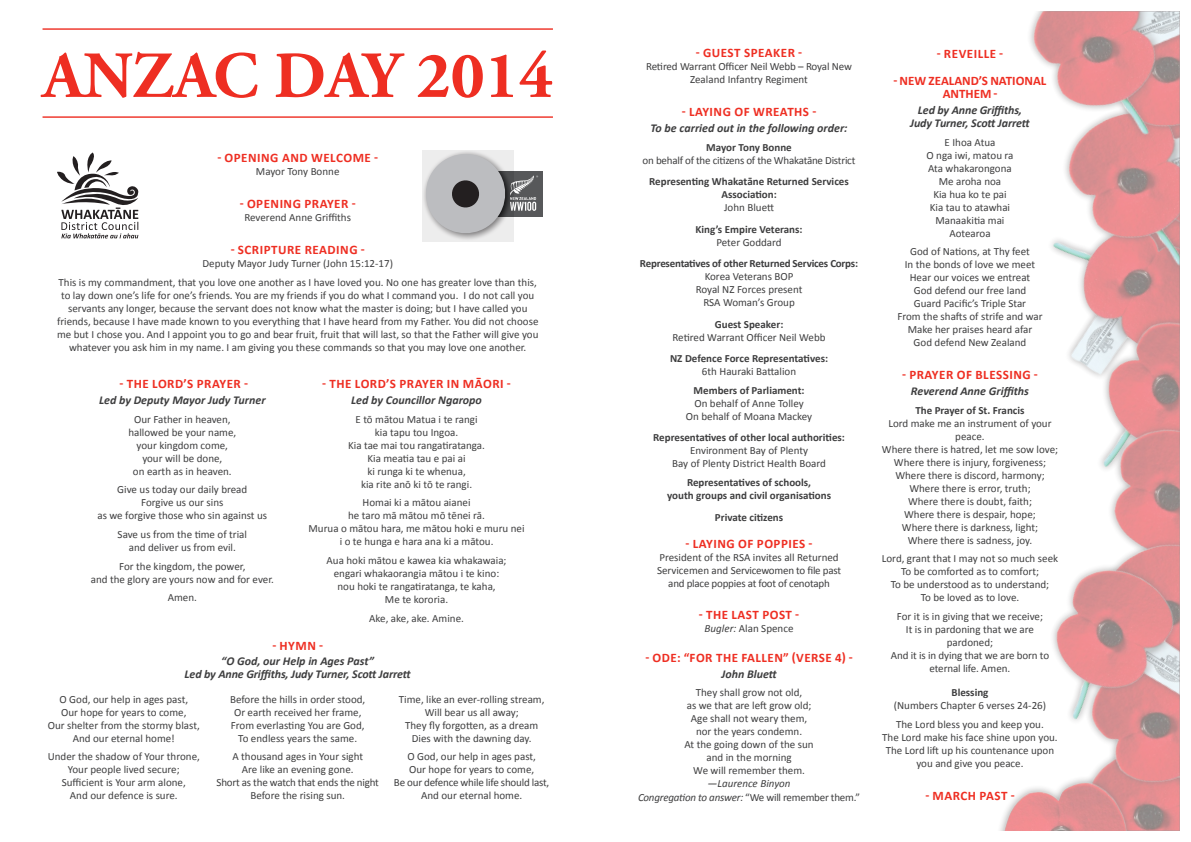
<style>
.page{position:relative;width:1191px;height:842px;background:#fff}
.page>*{position:absolute;margin:0;border:0;box-sizing:border-box;transform-origin:0 0}
.t1{font:700 65.6px "Adobe Garamond Pro";color:#ee2e22}
.t2{font:700 13px "Calibri";letter-spacing:.04em;color:#ee2e22}
.t3{font:700 13px/13px "Calibri";color:#ee2e22;text-align:center}
.t4{font:italic 700 12px/13px "Calibri";color:#3e3e3f;text-align:center}
.t5{font:11px/13px "Calibri";color:#3e3e3f;text-align:center}
.t6{font:700 11px/13px "Calibri";color:#3e3e3f;text-align:center}
.t7{font:italic 11px/13px "Calibri";letter-spacing:-.02em;color:#3e3e3f;text-align:center}
.t8{font:700 11px "Calibri";letter-spacing:-.02em;color:#3e3e3f}
.t9{font:11px "Calibri";letter-spacing:-.02em;color:#3e3e3f}
.s1{font-style:italic}
.s2{font-style:normal}
</style>
<div class="page">
<svg style="left:1051px;top:166px;width:128px;height:665px"></svg>
<img style="left:1030px;top:11px;width:149px;height:155px">
<div style="left:989px;top:775px;width:145px;height:56px;background:#231f20;opacity:.85"></div>
<img style="left:989px;top:775px;width:142px;height:56px">
<img style="left:1051px;top:543px;width:128px;height:232px">
<div style="left:480px;top:171px;width:62px;height:45px;background:#57585a"></div>
<svg style="left:422px;top:237px;width:91px;height:4px"></svg>
<svg style="left:422px;top:150px;width:116px;height:87px"></svg>
<svg style="left:57px;top:153px;width:81px;height:85px"></svg>
<hr style="left:43px;top:116px;width:510px;height:2px;background:#ee2e22">
<hr style="left:43px;top:28px;width:510px;height:2px;background:#ee2e22">
<h1 class="t1" style="left:43px;top:38px;width:512px">ANZAC DAY 2014</h1>
<p class="t2" style="left:217px;top:150px;width:162px">- OPENING AND WELCOME -</p>
<p class="t5" style="left:256px;top:165px;width:85px">Mayor Tony Bonne</p>
<p class="t2" style="left:240px;top:195px;width:117px">- OPENING PRAYER -</p>
<p class="t5" style="left:244px;top:211px;width:108px">Reverend Anne Griffiths</p>
<p class="t2" style="left:231px;top:241px;width:136px">- SCRIPTURE READING -</p>
<p class="t5" style="left:59px;top:254px;width:480px;line-height:18.7px">Deputy Mayor Judy Turner (John 15:12-17)<br>This is my commandment, that you love one another as I have loved you. No one has greater love than this,</p>
<p class="t5" style="left:57px;top:289px;width:483px">to lay down one’s life for one’s friends. You are my friends if you do what I command you. I do not call you servants any longer, because the servant does not know what the master is doing; but I have called you friends, because I have made known to you everything that I have heard from my Father. You did not choose me but I chose you. And I appoint you to go and bear fruit, fruit that will last, so that the Father will give you whatever you ask him in my name. I am giving you these commands so that you may love one another.</p>
<p class="t2" style="left:120px;top:376px;width:130px">- THE LORD’S PRAYER -</p>
<p class="t4" style="left:99px;top:394px;width:168px">Led by Deputy Mayor Judy Turner</p>
<p class="t5" style="left:128px;top:413px;width:109px">Our Father in heaven, hallowed be your name, your kingdom come, your will be done,<br>on earth as in heaven.</p>
<p class="t5" style="left:97px;top:483px;width:171px">Give us today our daily bread<br>Forgive us our sins<br>as we forgive those who sin against us</p>
<p class="t5" style="left:118px;top:528px;width:131px">Save us from the time of trial and deliver us from evil.</p>
<p class="t5" style="left:91px;top:560px;width:185px">For the kingdom, the power,<br>and the glory are yours now and for ever.</p>
<p class="t5" style="left:168px;top:591px;width:31px">Amen.</p>
<p class="t2" style="left:322px;top:376px;width:48px">- The Lord</p>
<p class="t2" style="left:386px;top:376px;width:29px">’s Prayer</p>
<p class="t2" style="left:447px;top:376px;width:44px">In Māori</p>
<p class="t2" style="left:507px;top:376px;width:5px">-</p>
<p class="t4" style="left:351px;top:394px;width:132px">Led by Councillor Ngaropo</p>
<p class="t5" style="left:348px;top:413px;width:138px">E tō mātou Matua i te rangi kia tapu tou Ingoa.<br>Kia tae mai tou rangatiratanga.<br>Kia meatia tau e pai ai<br>ki runga ki te whenua,<br>kia rite anō ki tō te rangi.</p>
<p class="t5" style="left:308px;top:496px;width:217px">Homai ki a mātou aianei<br>he taro mā mātou mō tēnei rā.<br>Murua o mātou hara, me mātou hoki e muru nei i o te hunga e hara ana ki a mātou.</p>
<p class="t5" style="left:326px;top:554px;width:181px">Aua hoki mātou e kawea kia whakawaia; engari whakaorangia mātou i te kino: nou hoki te rangatiratanga, te kaha,<br>Me te kororia.</p>
<p class="t5" style="left:369px;top:612px;width:96px">Ake, ake, ake. Amine.</p>
<p class="t2" style="left:272px;top:637px;width:52px">- HYMN -</p>
<p class="t4" style="left:185px;top:655px;width:228px">“O God, our Help in Ages Past”<br>Led by Anne Griffiths, Judy Turner, Scott Jarrett</p>
<p class="t5" style="left:48px;top:693px;width:153px">O God, our help in ages past,<br>Our hope for years to come,<br>Our shelter from the stormy blast,<br>And our eternal home!</p>
<p class="t5" style="left:48px;top:750px;width:154px">Under the shadow of Your throne,<br>Your people lived secure;<br>Sufficient is Your arm alone,<br>And our defence is sure.</p>
<p class="t5" style="left:230px;top:693px;width:137px">Before the hills in order stood,<br>Or earth received her frame,<br>From everlasting You are God,<br>To endless years the same.</p>
<p class="t5" style="left:217px;top:750px;width:164px">A thousand ages in Your sight<br>Are like an evening gone.<br>Short as the watch that ends the night<br>Before the rising sun.</p>
<p class="t5" style="left:399px;top:693px;width:147px">Time, like an ever-rolling stream,<br>Will bear us all away;<br>They fly forgotten, as a dream<br>Dies with the dawning day.</p>
<p class="t5" style="left:394px;top:750px;width:157px">O God, our help in ages past,<br>Our hope for years to come,<br>Be our defence while life should last,<br>And our eternal home.</p>
<p class="t2" style="left:696px;top:45px;width:108px">- GUEST SPEAKER -</p>
<p class="t5" style="left:646px;top:60px;width:207px">Retired Warrant Officer Neil Webb – Royal New<br>Zealand Infantry Regiment</p>
<p class="t2" style="left:682px;top:103px;width:136px">- LAYING OF WREATHS -</p>
<p class="t4" style="left:650px;top:121px;width:198px">To be carried out in the following order:</p>
<p class="t6" style="left:706px;top:140px;width:87px">Mayor Tony Bonne</p>
<p class="t9" style="left:642px;top:153px;width:214px">on behalf of the citizens of the Whakatāne District</p>
<p class="t6" style="left:649px;top:175px;width:201px">Representing Whakatāne Returned Services<br>Association:</p>
<p class="t5" style="left:724px;top:201px;width:52px">John Bluett</p>
<p class="t6" style="left:695px;top:222px;width:109px">King’s Empire Veterans:</p>
<p class="t5" style="left:716px;top:235px;width:67px">Peter Goddard</p>
<p class="t8" style="left:640px;top:256px;width:220px">Representatives of other Returned Services Corps:</p>
<p class="t5" style="left:695px;top:270px;width:108px">Korea Veterans BOP<br>Royal NZ Forces present<br>RSA Woman’s Group</p>
<p class="t6" style="left:715px;top:317px;width:70px">Guest Speaker:</p>
<p class="t5" style="left:672px;top:330px;width:155px">Retired Warrant Officer Neil Webb</p>
<p class="t6" style="left:670px;top:352px;width:159px">NZ Defence Force Representatives:</p>
<p class="t5" style="left:702px;top:365px;width:96px">6th Hauraki Battalion</p>
<p class="t6" style="left:693px;top:384px;width:113px">Members of Parliament:</p>
<p class="t5" style="left:686px;top:397px;width:128px">On behalf of Anne Tolley<br>On behalf of Moana Mackey</p>
<p class="t6" style="left:653px;top:431px;width:193px">Representatives of other local authorities:</p>
<p class="t5" style="left:672px;top:444px;width:155px">Environment Bay of Plenty<br>Bay of Plenty District Health Board</p>
<p class="t6" style="left:667px;top:476px;width:165px">Representatives of schools,<br>youth groups and civil organisations</p>
<p class="t6" style="left:715px;top:510px;width:70px">Private citizens</p>
<p class="t2" style="left:685px;top:535px;width:128px">- LAYING OF POPPIES -</p>
<p class="t5" style="left:657px;top:550px;width:186px">President of the RSA invites all Returned<br>Servicemen and Servicewomen to file past and place poppies at foot of cenotaph</p>
<p class="t2" style="left:699px;top:606px;width:102px">- THE LAST POST -</p>
<p class="t5" style="left:704px;top:622px;width:90px"><span class="s1">Bugler:</span> Alan Spence</p>
<p class="t2" style="left:645px;top:649px;width:209px">- ODE: “FOR THE FALLEN” (VERSE 4) -</p>
<p class="t4" style="left:721px;top:667px;width:57px">John Bluett</p>
<p class="t5" style="left:684px;top:686px;width:131px">They shall grow not old,<br>as we that are left grow old;<br>Age shall not weary them, nor the years condemn.<br>At the going down of the sun and in the morning<br>We will remember them.</p>
<p class="t7" style="left:638px;top:777px;width:223px">—Laurence Binyon<br>Congregation to answer: <span class="s2">“We will remember them.”</span></p>
<p class="t2" style="left:936px;top:45px;width:68px">- REVEILLE -</p>
<p class="t3" style="left:893px;top:74px;width:154px">- NEW ZEALAND’S NATIONAL<br>ANTHEM -</p>
<p class="t4" style="left:910px;top:103px;width:121px">Led by Anne Griffiths,<br>Judy Turner, Scott Jarrett</p>
<p class="t5" style="left:926px;top:135px;width:88px">E Ihoa Atua<br>O nga iwi, matou ra<br>Ata whakarongona<br>Me aroha noa<br>Kia hua ko te pai<br>Kia tau to atawhai<br>Manaakitia mai<br>Aotearoa</p>
<p class="t5" style="left:897px;top:245px;width:147px">God of Nations, at Thy feet<br>In the bonds of love we meet<br>Hear our voices we entreat<br>God defend our free land<br>Guard Pacific’s Triple Star<br>From the shafts of strife and war<br>Make her praises heard afar<br>God defend New Zealand</p>
<p class="t2" style="left:902px;top:366px;width:137px">- PRAYER OF BLESSING -</p>
<p class="t4" style="left:911px;top:384px;width:120px">Reverend Anne Griffiths</p>
<p class="t6" style="left:915px;top:403px;width:111px">The Prayer of St. Francis</p>
<p class="t5" style="left:882px;top:416px;width:178px">Lord make me an instrument of your peace.<br>Where there is hatred, let me sow love;<br>Where there is injury, forgiveness;<br>Where there is discord, harmony;<br>Where there is error, truth;<br>Where there is doubt, faith;<br>Where there is despair, hope;<br>Where there is darkness, light;<br>Where there is sadness, joy.</p>
<p class="t5" style="left:882px;top:552px;width:178px">Lord, grant that I may not so much seek<br>To be comforted as to comfort;<br>To be understood as to understand;<br>To be loved as to love.</p>
<p class="t5" style="left:890px;top:610px;width:160px">For it is in giving that we receive;<br>It is in pardoning that we are pardoned;<br>And it is in dying that we are born to eternal life. Amen.</p>
<p class="t6" style="left:951px;top:686px;width:39px">Blessing</p>
<p class="t5" style="left:893px;top:696px;width:154px;line-height:18.7px;text-align:left">(Numbers Chapter 6 verses 24-26)<br>The Lord bless you and keep you.</p>
<p class="t5" style="left:882px;top:731px;width:177px">The Lord make his face shine upon you.<br>The Lord lift up his countenance upon you and give you peace.</p>
<p class="t2" style="left:925px;top:787px;width:91px">- MARCH PAST -</p>
</div>
